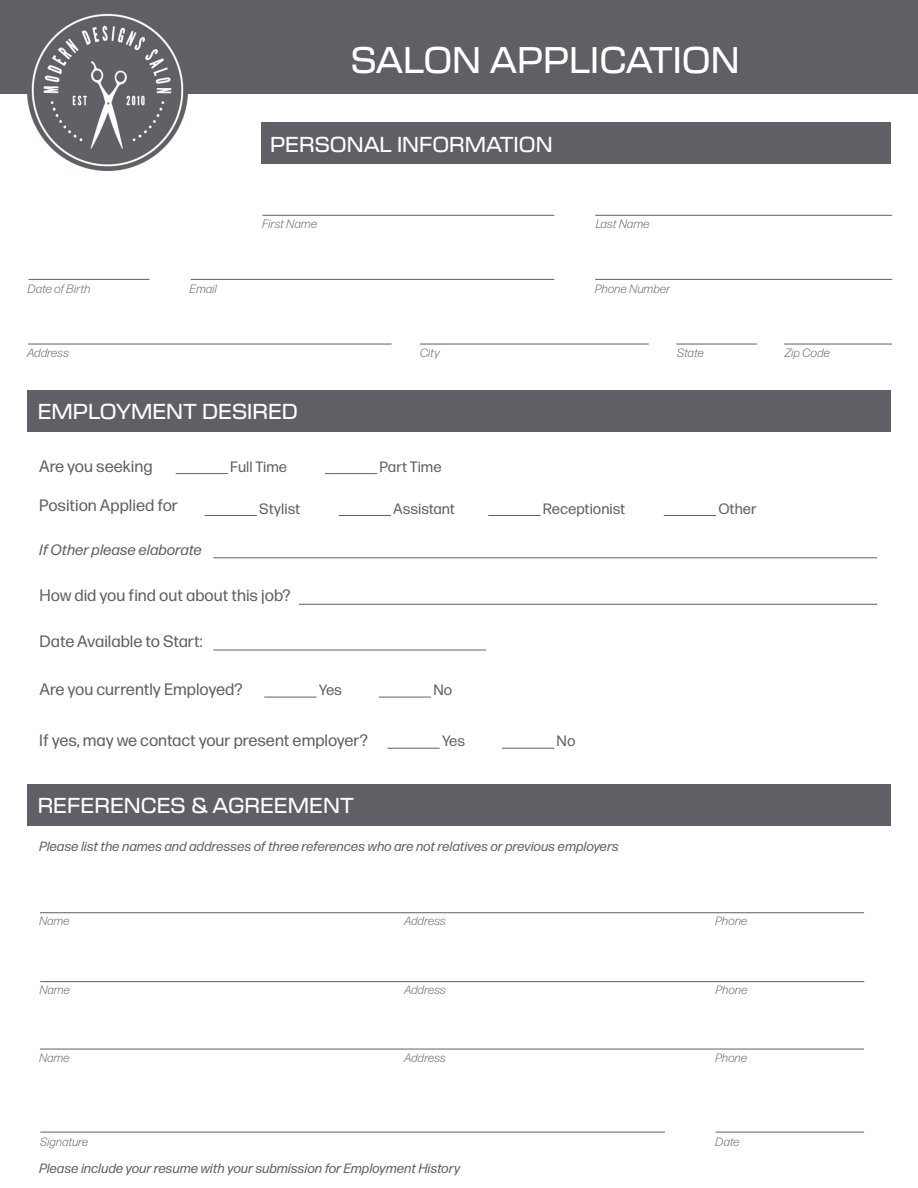
<style>
.page{position:relative;width:918px;height:1188px;background:#fff}
.page>*{position:absolute;margin:0;border:0;box-sizing:border-box;transform-origin:0 0}
.t1{font:500 36px "New Science";color:#fff}
.t2{font:500 21px "New Science";color:#fff}
.t3{font:16.5px "Forma DJR Micro";color:#615f66}
.t4{font:15px "Forma DJR Micro";color:#615f66}
.t5{font:italic 15px "Forma DJR Micro";color:#615f66}
.t6{font:italic 13.5px "Forma DJR Micro";color:#615f66}
.t7{font:italic 300 12px "Forma DJR Micro";color:#615f66}
</style>
<div class="page">
<div style="left:0;top:0;width:918px;height:94px;background:#615f66"></div>
<div style="left:261px;top:122px;width:630px;height:42px;background:#615f66"></div>
<div style="left:27px;top:390px;width:864px;height:42px;background:#615f66"></div>
<div style="left:27px;top:784px;width:864px;height:41px;background:#615f66"></div>
<hr style="left:213px;top:557px;width:664px;height:1px;background:#615f66">
<hr style="left:262px;top:215px;width:292px;height:1px;background:#615f66">
<hr style="left:420px;top:344px;width:229px;height:1px;background:#615f66">
<hr style="left:676px;top:344px;width:81px;height:1px;background:#615f66">
<hr style="left:784px;top:344px;width:108px;height:1px;background:#615f66">
<hr style="left:28px;top:344px;width:364px;height:1px;background:#615f66">
<hr style="left:40px;top:912px;width:824px;height:1px;background:#615f66">
<hr style="left:40px;top:981px;width:824px;height:1px;background:#615f66">
<hr style="left:40px;top:1049px;width:824px;height:1px;background:#615f66">
<hr style="left:191px;top:279px;width:363px;height:1px;background:#615f66">
<hr style="left:28px;top:279px;width:122px;height:1px;background:#615f66">
<hr style="left:595px;top:215px;width:297px;height:1px;background:#615f66">
<hr style="left:595px;top:279px;width:297px;height:1px;background:#615f66">
<hr style="left:299px;top:604px;width:578px;height:1px;background:#615f66">
<hr style="left:213px;top:650px;width:273px;height:1px;background:#615f66">
<hr style="left:176px;top:473px;width:52px;height:1px;background:#615f66">
<hr style="left:205px;top:515px;width:52px;height:1px;background:#615f66">
<hr style="left:339px;top:515px;width:52px;height:1px;background:#615f66">
<hr style="left:264px;top:697px;width:53px;height:1px;background:#615f66">
<hr style="left:379px;top:697px;width:52px;height:1px;background:#615f66">
<hr style="left:387px;top:748px;width:53px;height:1px;background:#615f66">
<hr style="left:502px;top:748px;width:52px;height:1px;background:#615f66">
<hr style="left:488px;top:515px;width:53px;height:1px;background:#615f66">
<hr style="left:664px;top:515px;width:52px;height:1px;background:#615f66">
<hr style="left:325px;top:473px;width:52px;height:1px;background:#615f66">
<hr style="left:40px;top:1132px;width:625px;height:1px;background:#615f66">
<hr style="left:716px;top:1132px;width:148px;height:1px;background:#615f66">
<img style="left:27px;top:13px;width:161px;height:157px">
<h1 class="t1" style="left:351px;top:33px;width:390px">SALON APPLICATION</h1>
<p class="t7" style="left:28px;top:281px;width:64px">Date of Birth</p>
<p class="t7" style="left:28px;top:345px;width:43px">Address</p>
<h2 class="t2" style="left:270px;top:129px;width:284px">PERSONAL INFORMATION</h2>
<p class="t7" style="left:262px;top:216px;width:57px">First Name</p>
<p class="t7" style="left:596px;top:216px;width:55px">Last Name</p>
<p class="t7" style="left:190px;top:281px;width:29px">Email</p>
<p class="t7" style="left:595px;top:281px;width:77px">Phone Number</p>
<p class="t7" style="left:420px;top:345px;width:22px">City</p>
<p class="t7" style="left:677px;top:345px;width:28px">State</p>
<p class="t7" style="left:785px;top:345px;width:47px">Zip Code</p>
<h2 class="t2" style="left:38px;top:396px;width:262px">EMPLOYMENT DESIRED</h2>
<p class="t3" style="left:39px;top:455px;width:115px">Are you seeking</p>
<p class="t3" style="left:39px;top:495px;width:140px">Position Applied for</p>
<p class="t5" style="left:40px;top:541px;width:164px">If Other please elaborate</p>
<p class="t4" style="left:230px;top:457px;width:58px">Full Time</p>
<p class="t4" style="left:259px;top:499px;width:42px">Stylist</p>
<p class="t4" style="left:393px;top:499px;width:63px">Assistant</p>
<p class="t4" style="left:380px;top:457px;width:64px">Part Time</p>
<p class="t3" style="left:40px;top:585px;width:253px">How did you find out about this job?</p>
<p class="t3" style="left:40px;top:631px;width:165px">Date Available to Start:</p>
<p class="t3" style="left:40px;top:679px;width:205px">Are you currently Employed?</p>
<p class="t4" style="left:319px;top:681px;width:25px">Yes</p>
<p class="t4" style="left:433px;top:681px;width:20px">No</p>
<p class="t4" style="left:543px;top:499px;width:84px">Receptionist</p>
<p class="t4" style="left:718px;top:499px;width:40px">Other</p>
<p class="t3" style="left:39px;top:730px;width:330px">If yes, may we contact your present employer?</p>
<h2 class="t2" style="left:38px;top:790px;width:318px">REFERENCES &amp; AGREEMENT</h2>
<p class="t4" style="left:442px;top:732px;width:25px">Yes</p>
<p class="t4" style="left:557px;top:732px;width:20px">No</p>
<p class="t6" style="left:39px;top:837px;width:581px">Please list the names and addresses of three references who are not relatives or previous employers</p>
<p class="t7" style="left:39px;top:914px;width:32px">Name</p>
<p class="t7" style="left:404px;top:914px;width:43px">Address</p>
<p class="t7" style="left:716px;top:914px;width:34px">Phone</p>
<p class="t7" style="left:404px;top:983px;width:43px">Address</p>
<p class="t7" style="left:40px;top:983px;width:32px">Name</p>
<p class="t7" style="left:716px;top:983px;width:34px">Phone</p>
<p class="t7" style="left:404px;top:1050px;width:43px">Address</p>
<p class="t7" style="left:39px;top:1050px;width:32px">Name</p>
<p class="t7" style="left:716px;top:1050px;width:34px">Phone</p>
<p class="t7" style="left:40px;top:1134px;width:50px">Signature</p>
<p class="t7" style="left:716px;top:1134px;width:26px">Date</p>
<p class="t6" style="left:39px;top:1160px;width:423px">Please include your resume with your submission for Employment History</p>
</div>
